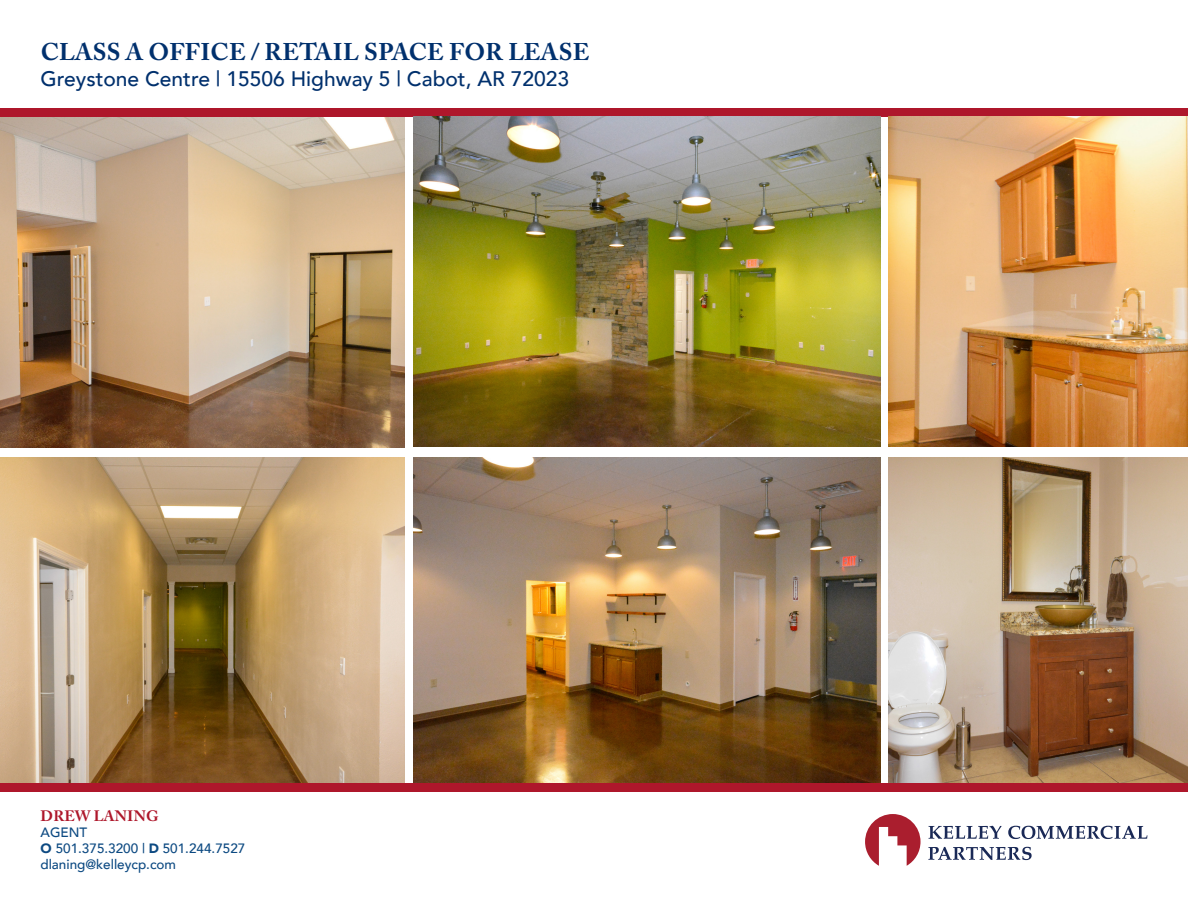
<style>
.page{position:relative;width:1188px;height:918px;background:#fff}
.page>*{position:absolute;margin:0;border:0;box-sizing:border-box;transform-origin:0 0}
.t1{font:700 24px "Adobe Caslon Pro";letter-spacing:.015em;color:#00306d}
.t2{font:500 21px "Avenir";color:#00306d}
.t3{font:700 15px "Adobe Caslon Pro";letter-spacing:.015em;color:#ae172b}
.t4{font:500 13.5px/16.2px "Avenir";color:#0d4a82}
.s1{font-weight:900}
</style>
<div class="page">
<div style="left:0;top:108px;width:1188px;height:9px;background:#ae172b"></div>
<div style="left:0;top:783px;width:1188px;height:9px;background:#ae172b"></div>
<svg style="left:865px;top:814px;width:56px;height:52px"></svg>
<svg style="left:929px;top:826px;width:73px;height:13px"></svg>
<svg style="left:1008px;top:826px;width:139px;height:13px"></svg>
<svg style="left:928px;top:847px;width:104px;height:13px"></svg>
<img style="left:413px;top:117px;width:467px;height:330px">
<img style="left:889px;top:117px;width:299px;height:330px">
<img style="left:889px;top:458px;width:299px;height:325px">
<img style="left:413px;top:458px;width:467px;height:325px">
<img style="left:0;top:117px;width:404px;height:330px">
<img style="left:0;top:458px;width:404px;height:325px">
<h1 class="t1" style="left:41px;top:38px;width:550px">CLASS A OFFICE / RETAIL SPACE FOR LEASE</h1>
<h2 class="t2" style="left:40px;top:60px;width:530px">Greystone Centre | 15506 Highway 5 | Cabot, AR 72023</h2>
<p class="t3" style="left:41px;top:807px;width:120px">DREW LANING</p>
<p class="t4" style="left:40px;top:824px;width:206px">AGENT<br><span class="s1">O</span> 501.375.3200 | <span class="s1">D</span> 501.244.7527 dlaning@kelleycp.com</p>
</div>
